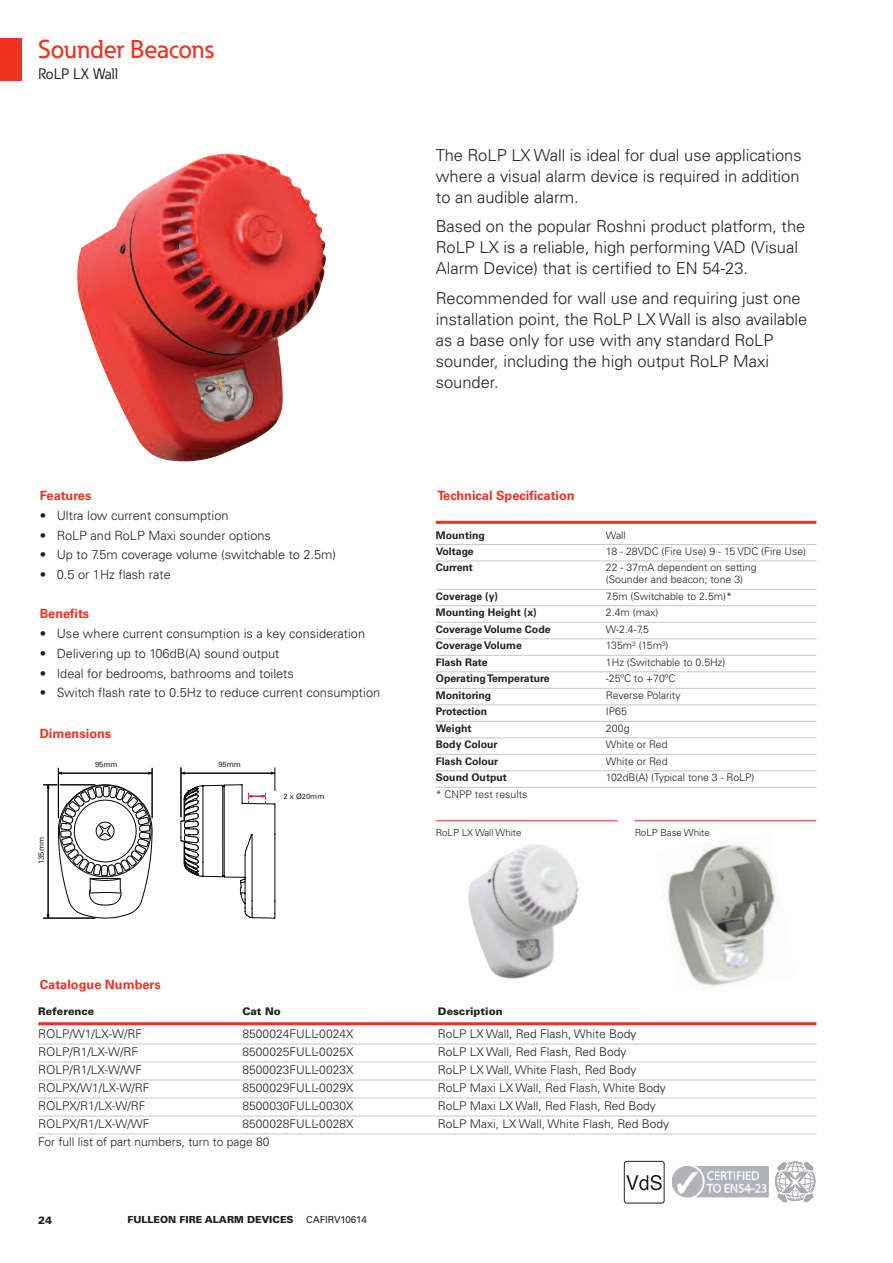
<style>
.page{position:relative;width:893px;height:1263px;background:#fff}
.page>*{position:absolute;margin:0;border:0;box-sizing:border-box;transform-origin:0 0}
.t1{font:500 25.5px "Eaton";color:#ef3122}
.t2{font:300 16.5px/21px "Univers LT Std";color:#231f20}
.t3{font:15px "Eaton";color:#231f20}
.t4{font:300 12.75px "Univers LT Std";color:#231f20}
.t5{font:700 12.75px "Univers LT Std";color:#ef3122}
.t6{font:300 12px "Univers LT Std";color:#231f20}
.t7{font:300 10.5px/12px "Univers LT Std";color:#231f20}
.t8{font:700 10.5px "Univers LT Std";color:#231f20}
.t9{font:900 10.5px "Univers LT Std";color:#231f20}
.t10{font:700 10.5px "Univers LT Std";letter-spacing:-.02em;color:#231f20}
.t11{font:300 9.75px "Univers LT Std";color:#231f20}
.t12{font:900 9.75px "Univers LT Std";color:#231f20}
.t13{font:9.75px "Univers LT Std";color:#231f20}
.t14{font:7.5px "Univers LT Std";color:#231f20}
</style>
<div class="page">
<div style="left:0;top:38px;width:21px;height:43px;background:#ef3122"></div>
<hr style="left:38px;top:1022px;width:778px;height:3px;background:#ef3122">
<hr style="left:38px;top:1044px;width:778px;height:1px;background:#c7c7cc">
<hr style="left:38px;top:1062px;width:778px;height:1px;background:#c7c7cc">
<hr style="left:38px;top:1080px;width:778px;height:1px;background:#c7c7cc">
<hr style="left:38px;top:1098px;width:778px;height:1px;background:#c7c7cc">
<hr style="left:38px;top:1116px;width:778px;height:1px;background:#c7c7cc">
<hr style="left:38px;top:1134px;width:778px;height:1px;background:#c7c7cc">
<img style="left:77px;top:153px;width:249px;height:308px">
<hr style="left:436px;top:521px;width:380px;height:3px;background:#ef3122">
<hr style="left:436px;top:544px;width:380px;height:1px;background:#c7c7cc">
<hr style="left:436px;top:560px;width:380px;height:1px;background:#c7c7cc">
<hr style="left:436px;top:589px;width:380px;height:1px;background:#c7c7cc">
<hr style="left:436px;top:605px;width:380px;height:1px;background:#c7c7cc">
<hr style="left:436px;top:622px;width:380px;height:1px;background:#c7c7cc">
<hr style="left:436px;top:638px;width:380px;height:1px;background:#c7c7cc">
<hr style="left:436px;top:655px;width:380px;height:1px;background:#c7c7cc">
<hr style="left:436px;top:671px;width:380px;height:1px;background:#c7c7cc">
<hr style="left:436px;top:688px;width:380px;height:1px;background:#c7c7cc">
<hr style="left:436px;top:704px;width:380px;height:1px;background:#c7c7cc">
<hr style="left:436px;top:721px;width:380px;height:1px;background:#c7c7cc">
<hr style="left:436px;top:737px;width:380px;height:1px;background:#c7c7cc">
<hr style="left:436px;top:754px;width:380px;height:1px;background:#c7c7cc">
<hr style="left:436px;top:770px;width:380px;height:1px;background:#c7c7cc">
<hr style="left:436px;top:787px;width:380px;height:1px;background:#c7c7cc">
<hr style="left:152px;top:768px;width:1px;height:50px;background:#050504">
<hr style="left:58px;top:768px;width:1px;height:50px;background:#050504">
<hr style="left:62px;top:773px;width:87px;height:1px;background:#050504">
<hr style="left:43px;top:918px;width:52px;height:1px;background:#050504">
<svg style="left:43px;top:784px;width:110px;height:134px"></svg>
<svg style="left:180px;top:767px;width:96px;height:151px"></svg>
<hr style="left:60px;top:784px;width:35px;height:1px;background:#050504">
<img style="left:673px;top:1167px;width:96px;height:30px">
<svg style="left:626px;top:1175px;width:36px;height:15px"></svg>
<div style="left:624px;top:1161px;width:40px;height:42px;border:1px solid #231f20;border-radius:2px"></div>
<svg style="left:775px;top:1161px;width:40px;height:42px"></svg>
<img style="left:663px;top:840px;width:115px;height:147px">
<hr style="left:635px;top:820px;width:181px;height:1px;background:#ef3122">
<img style="left:468px;top:844px;width:111px;height:135px">
<hr style="left:436px;top:820px;width:182px;height:1px;background:#ef3122">
<h1 class="t1" style="left:38px;top:40px;width:177px">Sounder Beacons</h1>
<p class="t3" style="left:38px;top:68px;width:81px">RoLP LX Wall</p>
<p class="t5" style="left:40px;top:491px;width:53px">Features</p>
<p class="t4" style="left:40px;top:511px;width:190px">• Ultra low current consumption</p>
<p class="t4" style="left:40px;top:531px;width:233px">• RoLP and RoLP Maxi sounder options</p>
<p class="t4" style="left:40px;top:550px;width:298px">• Up to 7.5m coverage volume (switchable to 2.5m)</p>
<p class="t4" style="left:40px;top:570px;width:133px">• 0.5 or 1Hz flash rate</p>
<p class="t5" style="left:40px;top:609px;width:51px">Benefits</p>
<p class="t4" style="left:40px;top:629px;width:327px">• Use where current consumption is a key consideration</p>
<p class="t4" style="left:40px;top:649px;width:241px">• Delivering up to 106dB(A) sound output</p>
<p class="t4" style="left:40px;top:668px;width:256px">• Ideal for bedrooms, bathrooms and toilets</p>
<p class="t4" style="left:40px;top:688px;width:342px">• Switch flash rate to 0.5Hz to reduce current consumption</p>
<p class="t5" style="left:40px;top:729px;width:73px">Dimensions</p>
<p class="t14" style="left:38px;top:864px;width:28px;rotate:-90deg">135mm</p>
<p class="t14" style="left:95px;top:761px;width:24px">95mm</p>
<p class="t14" style="left:218px;top:761px;width:24px">95mm</p>
<p class="t14" style="left:284px;top:793px;width:42px">2 x Ø20mm</p>
<h2 class="t2" style="left:436px;top:146px;width:367px">The RoLP LX Wall is ideal for dual use applications where a visual alarm device is required in addition to an audible alarm.</h2>
<h2 class="t2" style="left:436px;top:217px;width:371px">Based on the popular Roshni product platform, the<br>RoLP LX is a reliable, high performing VAD (Visual<br>Alarm Device) that is certified to EN 54-23.</h2>
<h2 class="t2" style="left:436px;top:289px;width:373px">Recommended for wall use and requiring just one installation point, the RoLP LX Wall is also available as a base only for use with any standard RoLP sounder, including the high output RoLP Maxi sounder.</h2>
<p class="t5" style="left:437px;top:491px;width:139px">Technical Specification</p>
<p class="t8" style="left:436px;top:531px;width:50px">Mounting</p>
<p class="t7" style="left:606px;top:530px;width:21px">Wall</p>
<p class="t8" style="left:436px;top:548px;width:39px">Voltage</p>
<p class="t7" style="left:606px;top:546px;width:202px">18 - 28VDC (Fire Use) 9 - 15 VDC (Fire Use)</p>
<p class="t8" style="left:436px;top:564px;width:39px">Current</p>
<p class="t7" style="left:606px;top:563px;width:152px">22 - 37mA dependent on setting (Sounder and beacon; tone 3)</p>
<p class="t10" style="left:436px;top:592px;width:64px">Coverage (y)</p>
<p class="t7" style="left:606px;top:591px;width:127px">7.5m (Switchable to 2.5m)*</p>
<p class="t8" style="left:436px;top:609px;width:102px">Mounting Height (x)</p>
<p class="t7" style="left:606px;top:608px;width:54px">2.4m (max)</p>
<p class="t8" style="left:436px;top:625px;width:116px">Coverage Volume Code</p>
<p class="t7" style="left:606px;top:624px;width:45px">W-2.4-7.5</p>
<p class="t8" style="left:436px;top:642px;width:88px">Coverage Volume</p>
<p class="t7" style="left:606px;top:641px;width:64px">135m<sup>3</sup> (15m<sup>3</sup>)</p>
<p class="t8" style="left:436px;top:658px;width:53px">Flash Rate</p>
<p class="t7" style="left:606px;top:657px;width:121px">1Hz (Switchable to 0.5Hz)</p>
<p class="t8" style="left:436px;top:675px;width:115px">OperatingTemperature</p>
<p class="t7" style="left:606px;top:674px;width:71px">-25ºC to +70ºC</p>
<p class="t8" style="left:436px;top:691px;width:57px">Monitoring</p>
<p class="t7" style="left:606px;top:690px;width:76px">Reverse Polarity</p>
<p class="t8" style="left:436px;top:708px;width:53px">Protection</p>
<p class="t7" style="left:606px;top:707px;width:23px">IP65</p>
<p class="t8" style="left:436px;top:724px;width:37px">Weight</p>
<p class="t7" style="left:606px;top:723px;width:25px">200g</p>
<p class="t8" style="left:436px;top:741px;width:63px">Body Colour</p>
<p class="t7" style="left:606px;top:740px;width:63px">White or Red</p>
<p class="t8" style="left:436px;top:757px;width:64px">Flash Colour</p>
<p class="t7" style="left:606px;top:756px;width:63px">White or Red</p>
<p class="t8" style="left:436px;top:774px;width:73px">Sound Output</p>
<p class="t7" style="left:606px;top:773px;width:150px">102dB(A) (Typical tone 3 - RoLP)</p>
<p class="t7" style="left:436px;top:789px;width:93px">* CNPP test results</p>
<p class="t11" style="left:436px;top:829px;width:87px">RoLP LX Wall White</p>
<p class="t11" style="left:635px;top:829px;width:77px">RoLP Base White</p>
<p class="t5" style="left:40px;top:980px;width:123px">Catalogue Numbers</p>
<p class="t9" style="left:38px;top:1008px;width:57px">Reference</p>
<p class="t9" style="left:242px;top:1008px;width:40px">Cat No</p>
<p class="t9" style="left:438px;top:1008px;width:66px">Description</p>
<p class="t6" style="left:38px;top:1029px;width:105px">ROLP/W1/LX-W/RF</p>
<p class="t6" style="left:242px;top:1029px;width:113px">8500024FULL-0024X</p>
<p class="t6" style="left:438px;top:1029px;width:200px">RoLP LX Wall, Red Flash, White Body</p>
<p class="t6" style="left:38px;top:1047px;width:101px">ROLP/R1/LX-W/RF</p>
<p class="t6" style="left:242px;top:1047px;width:113px">8500025FULL-0025X</p>
<p class="t6" style="left:438px;top:1047px;width:190px">RoLP LX Wall, Red Flash, Red Body</p>
<p class="t6" style="left:38px;top:1065px;width:105px">ROLP/R1/LX-W/WF</p>
<p class="t6" style="left:242px;top:1065px;width:113px">8500023FULL-0023X</p>
<p class="t6" style="left:438px;top:1065px;width:200px">RoLP LX Wall, White Flash, Red Body</p>
<p class="t6" style="left:38px;top:1083px;width:113px">ROLPX/W1/LX-W/RF</p>
<p class="t6" style="left:242px;top:1083px;width:113px">8500029FULL-0029X</p>
<p class="t6" style="left:438px;top:1083px;width:229px">RoLP Maxi LX Wall, Red Flash, White Body</p>
<p class="t6" style="left:38px;top:1101px;width:109px">ROLPX/R1/LX-W/RF</p>
<p class="t6" style="left:242px;top:1101px;width:113px">8500030FULL-0030X</p>
<p class="t6" style="left:438px;top:1101px;width:219px">RoLP Maxi LX Wall, Red Flash, Red Body</p>
<p class="t6" style="left:38px;top:1119px;width:113px">ROLPX/R1/LX-W/WF</p>
<p class="t6" style="left:242px;top:1119px;width:113px">8500028FULL-0028X</p>
<p class="t6" style="left:438px;top:1119px;width:233px">RoLP Maxi, LX Wall, White Flash, Red Body</p>
<p class="t6" style="left:38px;top:1137px;width:233px">For full list of part numbers, turn to page 80</p>
<p class="t9" style="left:38px;top:1216px;width:16px">24</p>
<p class="t12" style="left:128px;top:1216px;width:168px">FULLEON FIRE ALARM DEVICES</p>
<p class="t13" style="left:306px;top:1216px;width:62px">CAFIRV10614</p>
</div>
